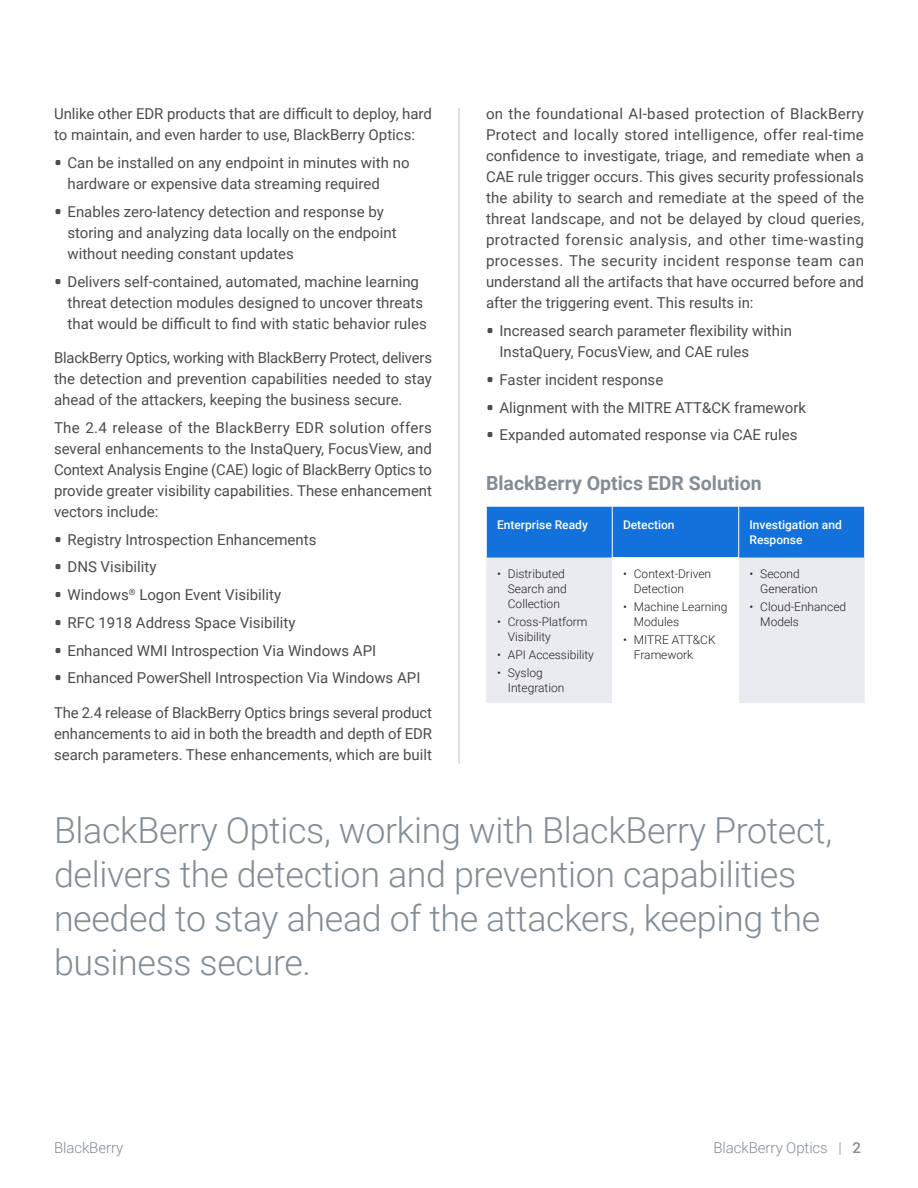
<style>
.page{position:relative;width:918px;height:1188px;background:#fff}
.page>*{position:absolute;margin:0;border:0;box-sizing:border-box;transform-origin:0 0}
.Pull_Quote_1{font:300 35.85px/44px "Roboto";letter-spacing:-.01em;color:#838d96}
.Subs_2{font:700 19.5px "Roboto";color:#838d96}
.Body{font:15px/21px "Roboto";color:#4b4c4d}
.t1{font:300 15px "Roboto";letter-spacing:-.005em;color:#838d96}
.t2{font:300 12px/15px "Roboto";color:#231f20}
.Table_Body{font:500 12px/15px "Roboto";color:#fff}
.s1{font-family:"Forza";font-weight:700}
.s2{font-weight:500}
</style>
<div class="page">
<div style="left:487px;top:507px;width:377px;height:51px;background:#1371dc"></div>
<div style="left:486px;top:558px;width:379px;height:145px;background:#eaeaf1"></div>
<div style="left:612px;top:558px;width:127px;height:145px;background:#fff"></div>
<hr style="left:612px;top:507px;width:1px;height:51px;background:#fff">
<hr style="left:738px;top:507px;width:1px;height:51px;background:#fff">
<hr style="left:459px;top:108px;width:1px;height:656px;background:#d5d5e4">
<p class="Body" style="left:54px;top:103px;width:379px">Unlike other EDR products that are difficult to deploy, hard to maintain, and even harder to use, BlackBerry Optics:</p>
<p class="Body" style="left:68px;top:152px;width:344px;text-indent:-14px"><span class="s1">•</span> Can be installed on any endpoint in minutes with no hardware or expensive data streaming required</p>
<p class="Body" style="left:68px;top:200px;width:331px;text-indent:-14px"><span class="s1">•</span> Enables zero-latency detection and response by storing and analyzing data locally on the endpoint without needing constant updates</p>
<p class="Body" style="left:68px;top:270px;width:361px;text-indent:-14px"><span class="s1">•</span> Delivers self-contained, automated, machine learning threat detection modules designed to uncover threats that would be difficult to find with static behavior rules</p>
<p class="Body" style="left:54px;top:347px;width:380px;text-align:justify">BlackBerry Optics, working with BlackBerry Protect, delivers the detection and prevention capabilities needed to stay ahead of the attackers, keeping the business secure.</p>
<p class="Body" style="left:54px;top:416px;width:380px;text-align:justify">The 2.4 release of the BlackBerry EDR solution offers several enhancements to the InstaQuery, FocusView, and Context Analysis Engine (CAE) logic of BlackBerry Optics to provide greater visibility capabilities. These enhancement vectors include:</p>
<p class="Body" style="left:54px;top:528px;width:264px"><span class="s1">•</span> Registry Introspection Enhancements</p>
<p class="Body" style="left:54px;top:556px;width:104px"><span class="s1">•</span> DNS Visibility</p>
<p class="Body" style="left:54px;top:584px;width:229px"><span class="s1">•</span> Windows<sup>®</sup> Logon Event Visibility</p>
<p class="Body" style="left:54px;top:611px;width:243px"><span class="s1">•</span> RFC 1918 Address Space Visibility</p>
<p class="Body" style="left:54px;top:639px;width:324px"><span class="s1">•</span> Enhanced WMI Introspection Via Windows API</p>
<p class="Body" style="left:54px;top:667px;width:368px"><span class="s1">•</span> Enhanced PowerShell Introspection Via Windows API</p>
<p class="Body" style="left:54px;top:701px;width:380px;text-align:justify">The 2.4 release of BlackBerry Optics brings several product enhancements to aid in both the breadth and depth of EDR search parameters. These enhancements, which are built</p>
<p class="Body" style="left:486px;top:103px;width:380px;text-align:justify">on the foundational AI-based protection of BlackBerry Protect and locally stored intelligence, offer real-time confidence to investigate, triage, and remediate when a CAE rule trigger occurs. This gives security professionals the ability to search and remediate at the speed of the threat landscape, and not be delayed by cloud queries, protracted forensic analysis, and other time-wasting processes. The security incident response team can understand all the artifacts that have occurred before and after the triggering event. This results in:</p>
<p class="Body" style="left:500px;top:320px;width:294px;text-indent:-14px"><span class="s1">•</span> Increased search parameter flexibility within<br>InstaQuery, FocusView, and CAE rules</p>
<p class="Body" style="left:486px;top:368px;width:179px"><span class="s1">•</span> Faster incident response</p>
<p class="Body" style="left:486px;top:396px;width:322px"><span class="s1">•</span> Alignment with the MITRE ATT&amp;CK framework</p>
<p class="Body" style="left:486px;top:424px;width:313px"><span class="s1">•</span> Expanded automated response via CAE rules</p>
<p class="Subs_2" style="left:486px;top:469px;width:277px">BlackBerry Optics EDR Solution</p>
<p class="Table_Body" style="left:497px;top:517px;width:92px">Enterprise Ready</p>
<p class="Table_Body" style="left:623px;top:517px;width:53px">Detection</p>
<p class="Table_Body" style="left:750px;top:517px;width:94px">Investigation and<br>Response</p>
<p class="t2" style="left:508px;top:565px;width:61px;text-indent:-11px">• Distributed<br>Search and<br>Collection</p>
<p class="t2" style="left:508px;top:614px;width:81px;text-indent:-11px">• Cross-Platform<br>Visibility</p>
<p class="t2" style="left:497px;top:647px;width:98px">• API Accessibility</p>
<p class="t2" style="left:508px;top:665px;width:58px;text-indent:-11px">• Syslog<br>Integration</p>
<p class="t2" style="left:760px;top:565px;width:59px;text-indent:-11px">• Second<br>Generation</p>
<p class="t2" style="left:760px;top:599px;width:87px;text-indent:-11px">• Cloud-Enhanced<br>Models</p>
<p class="t2" style="left:634px;top:565px;width:79px;text-indent:-11px">• Context-Driven<br>Detection</p>
<p class="t2" style="left:634px;top:599px;width:95px;text-indent:-11px">• Machine Learning<br>Modules</p>
<p class="t2" style="left:634px;top:632px;width:83px;text-indent:-11px">• MITRE ATT&amp;CK<br>Framework</p>
<p class="Pull_Quote_1" style="left:54px;top:807px;width:780px">BlackBerry Optics, working with BlackBerry Protect, delivers the detection and prevention capabilities needed to stay ahead of the attackers, keeping the business secure.</p>
<p class="t1" style="left:54px;top:1137px;width:71px">BlackBerry</p>
<p class="t1" style="left:714px;top:1137px;width:149px">BlackBerry Optics | <span class="s2">2</span></p>
</div>
